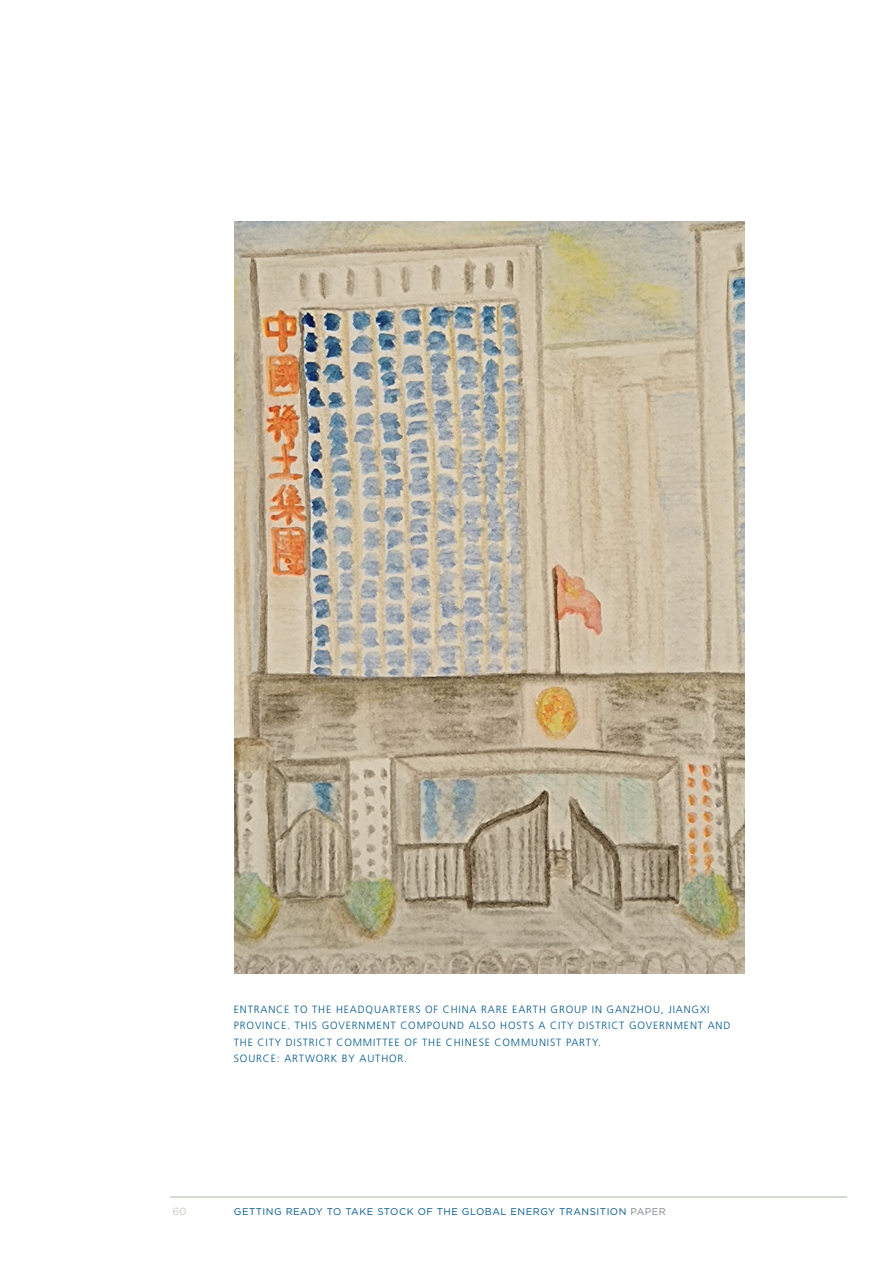
<style>
.page{position:relative;width:893px;height:1263px;background:#fff}
.page>*{position:absolute;margin:0;border:0;box-sizing:border-box;transform-origin:0 0}
.t1{font:300 10.5px/16.5px "Frutiger";letter-spacing:.08em;color:#005789}
.t2{font:10.5px "Gotham";color:#c7cdc1}
.t3{font:9.75px "Gotham";letter-spacing:.05em;color:#005789}
.s1{color:#808285}
</style>
<div class="page">
<hr style="left:170px;top:1196px;width:677px;height:2px;background:#c7cdc1">
<img style="left:235px;top:221px;width:509px;height:752px">
<p class="t1" style="left:234px;top:1001px;width:498px">ENTRANCE TO THE HEADQUARTERS OF CHINA RARE EARTH GROUP IN GANZHOU, JIANGXI PROVINCE. THIS GOVERNMENT COMPOUND ALSO HOSTS A CITY DISTRICT GOVERNMENT AND THE CITY DISTRICT COMMITTEE OF THE CHINESE COMMUNIST PARTY.<br>SOURCE: ARTWORK BY AUTHOR.</p>
<p class="t2" style="left:172px;top:1205px;width:16px">60</p>
<p class="t3" style="left:234px;top:1205px;width:434px">GETTING READY TO TAKE STOCK OF THE GLOBAL ENERGY TRANSITION <span class="s1">PAPER</span></p>
</div>
